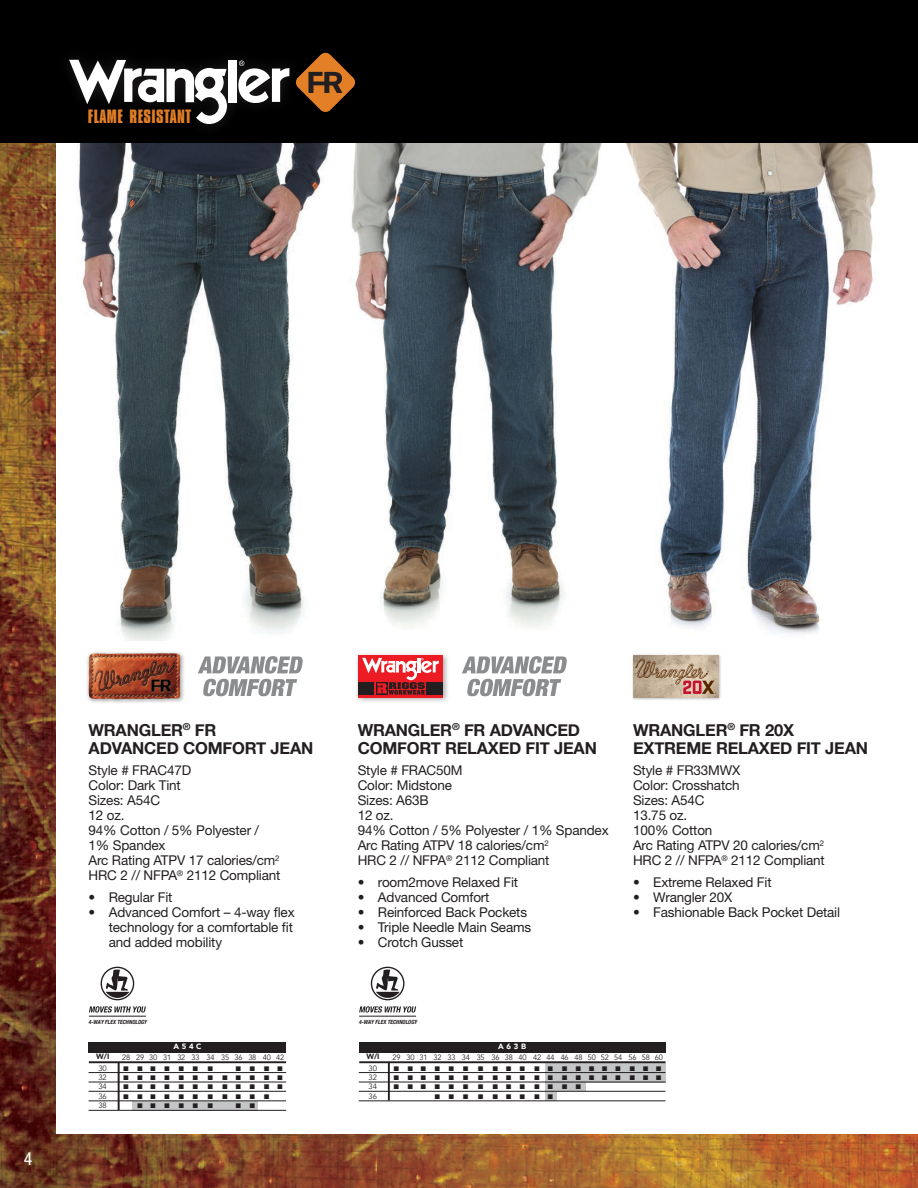
<style>
.page{position:relative;width:918px;height:1188px;background:#fff}
.page>*{position:absolute;margin:0;border:0;box-sizing:border-box;transform-origin:0 0}
.t1{font:condensed 18px "Helvetica Neue";color:#fff}
.t2{font:700 17.7px "Compacta";letter-spacing:.025em;color:#e37f26}
.t3{font:700 16.5px/18px "Helvetica Neue";letter-spacing:-.01em;color:#231f20}
.t4{font:13.5px/15px "Helvetica Neue";letter-spacing:-.01em;color:#231f20}
.t5{font:7.65px "Avenir";letter-spacing:-.025em;color:#231f20;scale:.96 1}
.t6{font:7.65px/9.4px "Avenir";letter-spacing:-.025em;color:#231f20;text-align:justify}
.t7{font:900 7.65px "Avenir";letter-spacing:.35em;color:#fff}
.t8{font:900 7.65px "Avenir";color:#231f20}
.t9{font:6.75px "Zapf Dingbats ITC";color:#231f20}
.t10{font:italic 700 condensed 5.7px "Helvetica Neue";color:#231f20}
</style>
<div class="page">
<img style="left:0;top:143px;width:918px;height:1045px">
<div style="left:57px;top:54px;width:861px;height:1080px;background:#fff"></div>
<img style="left:351px;top:143px;width:251px;height:484px">
<div style="left:354px;top:651px;width:96px;height:54px;background:#231f20;opacity:.4"></div>
<div style="left:358px;top:655px;width:85px;height:42px;background:#ed1c24"></div>
<div style="left:358px;top:682px;width:16px;height:13px;background:#221e1f"></div>
<div style="left:427px;top:682px;width:16px;height:13px;background:#221e1f"></div>
<svg style="left:362px;top:658px;width:77px;height:37px"></svg>
<div style="left:545px;top:1063px;width:121px;height:19px;background:#c4c5c6"></div>
<div style="left:545px;top:1082px;width:41px;height:9px;background:#c4c5c6"></div>
<div style="left:545px;top:1092px;width:12px;height:9px;background:#c4c5c6"></div>
<hr style="left:359px;top:1061px;width:307px;height:2px;background:#231f20">
<hr style="left:359px;top:1072px;width:307px;height:1px;background:#231f20">
<hr style="left:359px;top:1082px;width:307px;height:1px;background:#231f20">
<hr style="left:359px;top:1091px;width:307px;height:1px;background:#231f20">
<hr style="left:359px;top:1101px;width:307px;height:1px;background:#231f20">
<div style="left:359px;top:1042px;width:306px;height:10px;background:#231f20"></div>
<hr style="left:388px;top:1063px;width:2px;height:38px;background:#231f20">
<svg style="left:459px;top:245px;width:110px;height:452px"></svg>
<svg style="left:198px;top:656px;width:105px;height:41px"></svg>
<img style="left:77px;top:143px;width:253px;height:498px">
<div style="left:86px;top:650px;width:100px;height:54px;background:#231f20;opacity:.4"></div>
<img style="left:88px;top:653px;width:92px;height:46px">
<div style="left:133px;top:1101px;width:125px;height:9px;background:#c4c5c6"></div>
<hr style="left:89px;top:1061px;width:197px;height:2px;background:#231f20">
<hr style="left:89px;top:1072px;width:197px;height:1px;background:#231f20">
<hr style="left:89px;top:1082px;width:197px;height:1px;background:#231f20">
<hr style="left:89px;top:1091px;width:197px;height:1px;background:#231f20">
<hr style="left:89px;top:1101px;width:197px;height:1px;background:#231f20">
<hr style="left:89px;top:1110px;width:197px;height:1px;background:#231f20">
<div style="left:89px;top:1042px;width:197px;height:10px;background:#231f20"></div>
<hr style="left:118px;top:1063px;width:2px;height:47px;background:#231f20">
<div style="left:631px;top:653px;width:91px;height:48px;background:#231f20;opacity:.4"></div>
<img style="left:633px;top:655px;width:85px;height:42px">
<svg style="left:635px;top:658px;width:81px;height:36px;background:#b79881"></svg>
<img style="left:625px;top:143px;width:251px;height:492px">
<svg style="left:101px;top:967px;width:33px;height:33px"></svg>
<svg style="left:89px;top:1006px;width:57px;height:7px"></svg>
<hr style="left:89px;top:1016px;width:57px;height:1px;background:#231f20">
<svg style="left:371px;top:967px;width:33px;height:33px"></svg>
<svg style="left:359px;top:1006px;width:57px;height:7px"></svg>
<hr style="left:359px;top:1016px;width:57px;height:1px;background:#231f20">
<div style="left:0;top:0;width:918px;height:143px;background:#000"></div>
<div style="left:228px;top:60px;width:9px;height:43px;background:#fff"></div>
<svg style="left:69px;top:60px;width:158px;height:64px"></svg>
<svg style="left:238px;top:52px;width:117px;height:60px"></svg>
<svg style="left:562px;top:1081px;width:21px;height:2px"></svg>
<svg style="left:435px;top:1072px;width:21px;height:20px"></svg>
<svg style="left:463px;top:1072px;width:22px;height:20px"></svg>
<svg style="left:493px;top:1072px;width:20px;height:20px"></svg>
<svg style="left:138px;top:1100px;width:20px;height:2px"></svg>
<svg style="left:165px;top:1072px;width:21px;height:30px"></svg>
<svg style="left:193px;top:1072px;width:22px;height:30px"></svg>
<svg style="left:223px;top:1061px;width:63px;height:41px"></svg>
<h2 class="t2" style="left:88px;top:105px;width:105px">FLAME RESISTANT</h2>
<h1 class="t1" style="left:24px;top:1149px;width:10px">4</h1>
<p class="t3" style="left:89px;top:721px;width:226px">WRANGLER<sup>®</sup> FR<br>ADVANCED COMFORT JEAN</p>
<p class="t4" style="left:89px;top:763px;width:193px">Style # FRAC47D<br>Color: Dark Tint<br>Sizes: A54C<br>12 oz.<br>94% Cotton / 5% Polyester /<br>1% Spandex<br>Arc Rating ATPV 17 calories/cm<sup>2<br></sup>HRC 2 // NFPA<sup>®</sup> 2112 Compliant</p>
<p class="t4" style="left:89px;top:890px;width:85px">• Regular Fit</p>
<p class="t4" style="left:109px;top:905px;width:187px;text-indent:-20px">• Advanced Comfort – 4-way flex technology for a comfortable fit and added mobility</p>
<p class="t3" style="left:358px;top:721px;width:241px">WRANGLER<sup>®</sup> FR ADVANCED<br>COMFORT RELAXED FIT JEAN</p>
<p class="t4" style="left:358px;top:763px;width:253px">Style # FRAC50M<br>Color: Midstone<br>Sizes: A63B<br>12 oz.<br>94% Cotton / 5% Polyester / 1% Spandex<br>Arc Rating ATPV 18 calories/cm<sup>2<br></sup>HRC 2 // NFPA<sup>®</sup> 2112 Compliant</p>
<p class="t4" style="left:358px;top:875px;width:162px">• room2move Relaxed Fit</p>
<p class="t4" style="left:358px;top:890px;width:133px">• Advanced Comfort</p>
<p class="t4" style="left:358px;top:905px;width:171px">• Reinforced Back Pockets</p>
<p class="t4" style="left:358px;top:920px;width:175px">• Triple Needle Main Seams</p>
<p class="t4" style="left:358px;top:935px;width:107px">• Crotch Gusset</p>
<p class="t3" style="left:633px;top:721px;width:236px">WRANGLER<sup>®</sup> FR 20X<br>EXTREME RELAXED FIT JEAN</p>
<p class="t4" style="left:633px;top:763px;width:193px">Style # FR33MWX<br>Color: Crosshatch<br>Sizes: A54C<br>13.75 oz.<br>100% Cotton<br>Arc Rating ATPV 20 calories/cm<sup>2<br></sup>HRC 2 // NFPA<sup>®</sup> 2112 Compliant</p>
<p class="t4" style="left:633px;top:875px;width:140px">• Extreme Relaxed Fit</p>
<p class="t4" style="left:633px;top:890px;width:101px">• Wrangler 20X</p>
<p class="t4" style="left:633px;top:905px;width:209px">• Fashionable Back Pocket Detail</p>
<p class="t10" style="left:88px;top:1017px;width:62px">4-WAYFLEXTECHNOLOGY</p>
<p class="t10" style="left:359px;top:1017px;width:62px">4-WAYFLEXTECHNOLOGY</p>
<p class="t7" style="left:173px;top:1040px;width:30px">A54C</p>
<p class="t7" style="left:498px;top:1040px;width:29px">A63B</p>
<p class="t8" style="left:96px;top:1050px;width:15px">W/I</p>
<p class="t6" style="left:98px;top:1063px;width:10px">30<br>32<br>34<br>36<br>38</p>
<p class="t5" style="left:122px;top:1053px;width:170px">28 29 30 31 32 33 34 35 36 38 40 42</p>
<p class="t9" style="left:124px;top:1065px;width:34px">■■■</p>
<p class="t9" style="left:124px;top:1075px;width:34px">■■■</p>
<p class="t9" style="left:250px;top:1075px;width:35px">■■■</p>
<p class="t9" style="left:124px;top:1084px;width:34px">■■■</p>
<p class="t9" style="left:250px;top:1084px;width:35px">■■■</p>
<p class="t9" style="left:124px;top:1093px;width:34px">■■■</p>
<p class="t8" style="left:366px;top:1050px;width:15px">W/I</p>
<p class="t6" style="left:369px;top:1063px;width:10px">30<br>32<br>34<br>36</p>
<p class="t5" style="left:392px;top:1053px;width:283px">29 30 31 32 33 34 35 36 38 40 42 44 46 48 50 52 54 56 58 60</p>
<p class="t9" style="left:394px;top:1065px;width:34px">■■■</p>
<p class="t9" style="left:520px;top:1065px;width:35px">■■■</p>
<p class="t9" style="left:562px;top:1065px;width:60px">■■■■■</p>
<p class="t9" style="left:630px;top:1065px;width:33px">■■■</p>
<p class="t9" style="left:394px;top:1075px;width:34px">■■■</p>
<p class="t9" style="left:520px;top:1075px;width:35px">■■■</p>
<p class="t9" style="left:562px;top:1075px;width:60px">■■■■■</p>
<p class="t9" style="left:630px;top:1075px;width:33px">■■■</p>
<p class="t9" style="left:394px;top:1084px;width:34px">■■■</p>
<p class="t9" style="left:520px;top:1084px;width:35px">■■■</p>
<p class="t9" style="left:520px;top:1093px;width:35px">■■■</p>
</div>
